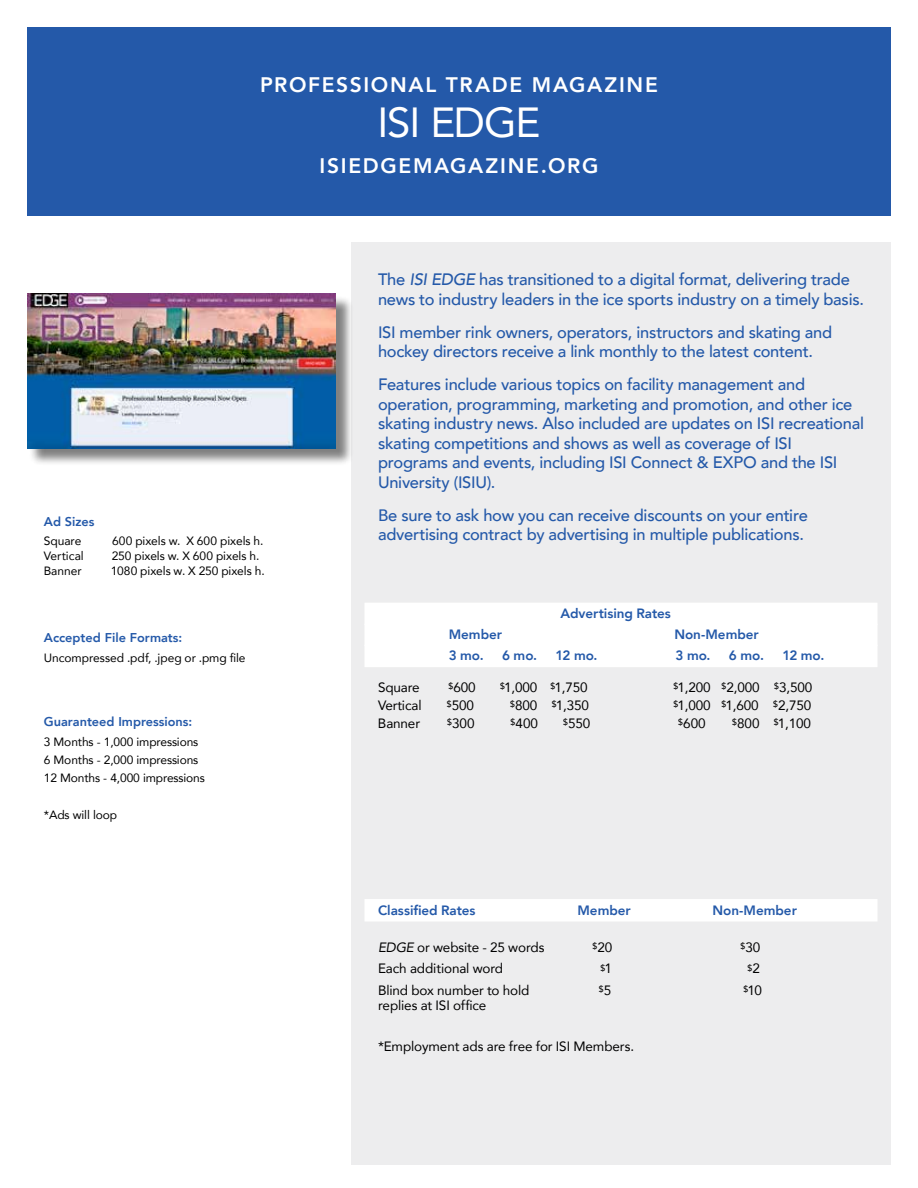
<style>
.page{position:relative;width:918px;height:1188px;background:#fff}
.page>*{position:absolute;margin:0;border:0;box-sizing:border-box;transform-origin:0 0}
.t1{font:42px "Avenir";letter-spacing:-.025em;color:#fff}
.t2{font:800 21px "Avenir";letter-spacing:.08em;color:#fff}
.t3{font:500 16.5px/19.5px "Avenir";letter-spacing:-.015em;color:#2459a9}
.t4{font:13.5px "Avenir";letter-spacing:-.01em;color:#000}
.t5{font:800 13.5px "Avenir";letter-spacing:-.005em;color:#2459a9}
.t6{font:800 12.75px "Avenir";color:#2459a9}
.t7{font:12px/18.3px "Avenir";letter-spacing:-.01em;color:#000}
.t8{font:500 8.7px "Avenir";color:#000}
.s1{font-style:italic}
.s2{font-weight:400;font-size:13.5px}
</style>
<div class="page">
<div style="left:351px;top:242px;width:540px;height:922px;background:#ededee"></div>
<div style="left:364px;top:603px;width:514px;height:22px;background:#fff"></div>
<div style="left:364px;top:624px;width:514px;height:22px;background:#fff"></div>
<div style="left:364px;top:645px;width:514px;height:22px;background:#fff"></div>
<div style="left:364px;top:899px;width:514px;height:23px;background:#fff"></div>
<div style="left:27px;top:27px;width:864px;height:189px;background:#2459a9"></div>
<div style="left:29px;top:296px;width:325px;height:170px;background:#000;opacity:.5"></div>
<img style="left:27px;top:294px;width:309px;height:154px">
<p class="t2" style="left:260px;top:68px;width:399px">PROFESSIONAL TRADE MAGAZINE</p>
<h1 class="t1" style="left:378px;top:88px;width:164px">ISI EDGE</h1>
<p class="t2" style="left:320px;top:149px;width:280px">ISIEDGEMAGAZINE.ORG</p>
<p class="t6" style="left:44px;top:511px;width:52px">Ad Sizes</p>
<p class="t7" style="left:44px;top:531px;width:39px">Square</p>
<p class="t7" style="left:112px;top:531px;width:153px">600 pixels w. X 600 pixels h.</p>
<p class="t7" style="left:44px;top:546px;width:41px">Vertical</p>
<p class="t7" style="left:112px;top:546px;width:149px">250 pixels w. X 600 pixels h.</p>
<p class="t7" style="left:44px;top:561px;width:39px">Banner</p>
<p class="t7" style="left:111px;top:561px;width:155px">1080 pixels w. X 250 pixels h.</p>
<p class="t6" style="left:44px;top:628px;width:140px">Accepted File Formats:</p>
<p class="t7" style="left:44px;top:648px;width:203px">Uncompressed .pdf, .jpeg or .pmg file</p>
<p class="t6" style="left:44px;top:712px;width:150px">Guaranteed Impressions:</p>
<p class="t7" style="left:44px;top:732px;width:163px">3 Months - 1,000 impressions<br>6 Months - 2,000 impressions<br>12 Months - 4,000 impressions</p>
<p class="t7" style="left:44px;top:805px;width:75px">*Ads will loop</p>
<p class="t3" style="left:378px;top:269px;width:487px">The <span class="s1">ISI EDGE</span> has transitioned to a digital format, delivering trade news to industry leaders in the ice sports industry on a timely basis.</p>
<p class="t3" style="left:378px;top:322px;width:456px">ISI member rink owners, operators, instructors and skating and hockey directors receive a link monthly to the latest content.</p>
<p class="t3" style="left:378px;top:374px;width:487px">Features include various topics on facility management and operation, programming, marketing and promotion, and other ice skating industry news. Also included are updates on ISI recreational skating competitions and shows as well as coverage of ISI programs and events, including ISI Connect &amp; EXPO and the ISI University (ISIU).</p>
<p class="t3" style="left:378px;top:505px;width:431px">Be sure to ask how you can receive discounts on your entire advertising contract by advertising in multiple publications.</p>
<p class="t5" style="left:561px;top:603px;width:112px">Advertising Rates</p>
<p class="t5" style="left:449px;top:624px;width:55px">Member</p>
<p class="t5" style="left:674px;top:624px;width:86px">Non-Member</p>
<p class="t5" style="left:449px;top:645px;width:37px">3 mo.</p>
<p class="t5" style="left:502px;top:645px;width:37px">6 mo.</p>
<p class="t5" style="left:556px;top:645px;width:44px">12 mo.</p>
<p class="t5" style="left:676px;top:645px;width:37px">3 mo.</p>
<p class="t5" style="left:729px;top:645px;width:37px">6 mo.</p>
<p class="t5" style="left:782px;top:645px;width:44px">12 mo.</p>
<p class="t4" style="left:378px;top:676px;width:43px">Square</p>
<p class="t4" style="left:448px;top:676px;width:29px"><sup>$</sup>600</p>
<p class="t4" style="left:500px;top:676px;width:89px"><sup>$</sup>1,000 <sup>$</sup>1,750</p>
<p class="t4" style="left:674px;top:676px;width:140px"><sup>$</sup>1,200 <sup>$</sup>2,000 <sup>$</sup>3,500</p>
<p class="t4" style="left:378px;top:694px;width:45px">Vertical</p>
<p class="t4" style="left:447px;top:694px;width:29px"><sup>$</sup>500</p>
<p class="t4" style="left:510px;top:694px;width:80px"><sup>$</sup>800 <sup>$</sup>1,350</p>
<p class="t4" style="left:674px;top:694px;width:139px"><sup>$</sup>1,000 <sup>$</sup>1,600 <sup>$</sup>2,750</p>
<p class="t4" style="left:378px;top:713px;width:44px">Banner</p>
<p class="t4" style="left:447px;top:713px;width:29px"><sup>$</sup>300</p>
<p class="t4" style="left:511px;top:713px;width:29px"><sup>$</sup>400</p>
<p class="t4" style="left:563px;top:713px;width:29px"><sup>$</sup>550</p>
<p class="t4" style="left:678px;top:713px;width:29px"><sup>$</sup>600</p>
<p class="t4" style="left:732px;top:713px;width:80px"><sup>$</sup>800 <sup>$</sup>1,100</p>
<p class="t5" style="left:378px;top:900px;width:99px">Classified Rates</p>
<p class="t5" style="left:578px;top:900px;width:55px">Member</p>
<p class="t5" style="left:713px;top:900px;width:86px">Non-Member</p>
<p class="t4" style="left:378px;top:936px;width:168px"><span class="s1">EDGE</span> or website - 25 words</p>
<p class="t4" style="left:592px;top:936px;width:21px"><sup>$</sup>20</p>
<p class="t4" style="left:740px;top:936px;width:22px"><sup>$</sup>30</p>
<p class="t4" style="left:378px;top:958px;width:127px">Each additional word</p>
<p class="t8" style="left:600px;top:960px;width:13px">$<span class="s2">1</span></p>
<p class="t8" style="left:748px;top:960px;width:14px">$<span class="s2">2</span></p>
<p class="t4" style="left:378px;top:979px;width:153px">Blind box number to hold</p>
<p class="t8" style="left:599px;top:982px;width:14px">$<span class="s2">5</span></p>
<p class="t4" style="left:743px;top:979px;width:20px"><sup>$</sup>10</p>
<p class="t4" style="left:378px;top:994px;width:110px">replies at ISI office</p>
<p class="t4" style="left:378px;top:1035px;width:258px">*Employment ads are free for ISI Members.</p>
</div>
